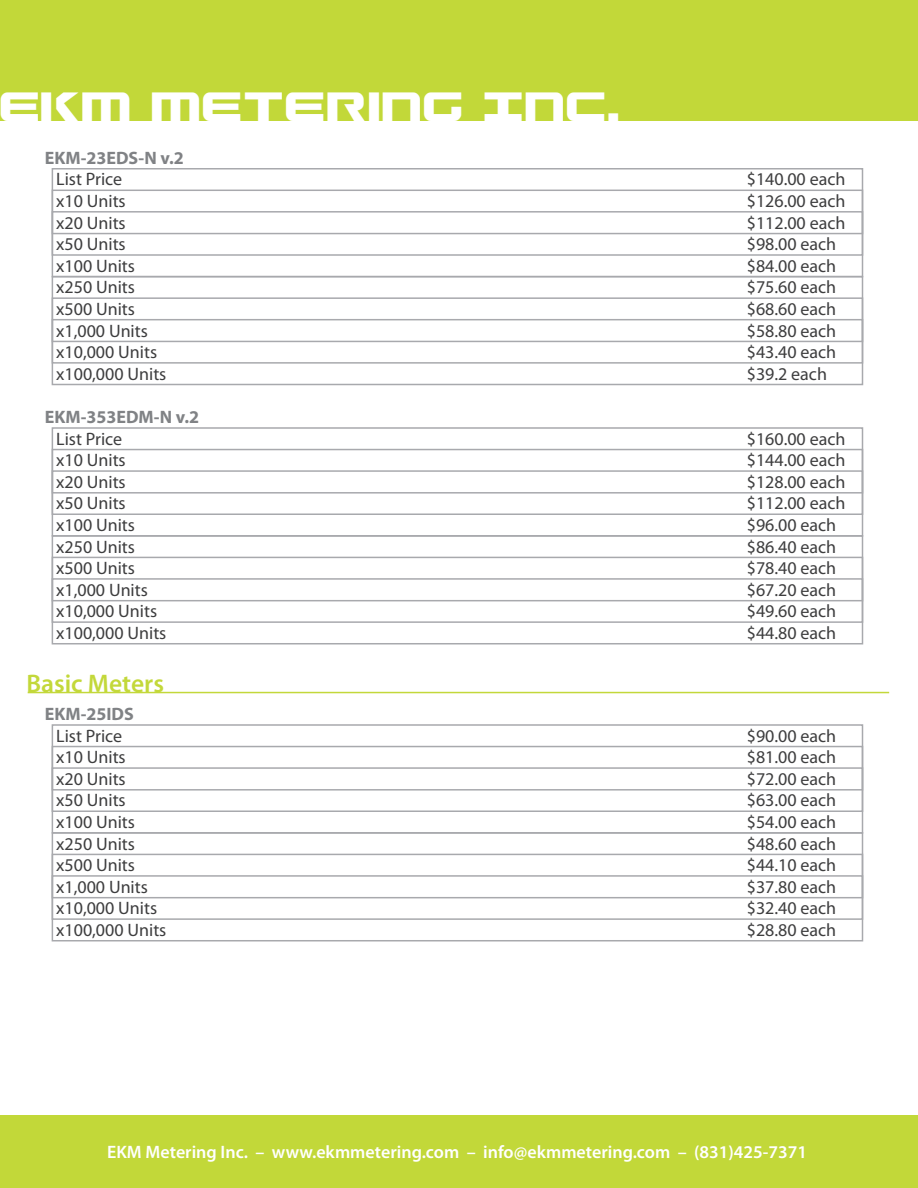
<style>
.page{position:relative;width:918px;height:1188px;background:#fff}
.page>*{position:absolute;margin:0;border:0;box-sizing:border-box;transform-origin:0 0}
.t1{font:44.55px "Gunship";color:#fff;scale:.89 1}
.t2{font:600 25.5px "Myriad Pro";color:#c3d83a}
.t3{font:18px/21.6px "Myriad Pro";color:#3e3e3f}
.t4{font:600 18px "Myriad Pro";color:#fff}
.t5{font:700 18px "Myriad Pro";color:#808285}
</style>
<div class="page">
<div style="left:0;top:1115px;width:918px;height:73px;background:#c2d839"></div>
<div style="left:0;top:0;width:918px;height:120px;background:#c2d839"></div>
<hr style="left:28px;top:692px;width:861px;height:1px;background:#c3d83a">
<div style="left:52px;top:168px;width:811px;height:109px;border:2px solid #a8a9ad"></div>
<div style="left:52px;top:190px;width:811px;height:66px;border:2px solid #a8a9ad"></div>
<div style="left:52px;top:211px;width:811px;height:23px;border:2px solid #a8a9ad"></div>
<div style="left:52px;top:276px;width:811px;height:109px;border:2px solid #a8a9ad"></div>
<div style="left:52px;top:297px;width:811px;height:67px;border:2px solid #a8a9ad"></div>
<div style="left:52px;top:319px;width:811px;height:23px;border:2px solid #a8a9ad"></div>
<div style="left:52px;top:427px;width:811px;height:110px;border:2px solid #a8a9ad"></div>
<div style="left:52px;top:449px;width:811px;height:66px;border:2px solid #a8a9ad"></div>
<div style="left:52px;top:470px;width:811px;height:24px;border:2px solid #a8a9ad"></div>
<div style="left:52px;top:535px;width:811px;height:109px;border:2px solid #a8a9ad"></div>
<div style="left:52px;top:557px;width:811px;height:66px;border:2px solid #a8a9ad"></div>
<div style="left:52px;top:578px;width:811px;height:23px;border:2px solid #a8a9ad"></div>
<div style="left:52px;top:724px;width:811px;height:110px;border:2px solid #a8a9ad"></div>
<div style="left:52px;top:746px;width:811px;height:66px;border:2px solid #a8a9ad"></div>
<div style="left:52px;top:767px;width:811px;height:24px;border:2px solid #a8a9ad"></div>
<div style="left:52px;top:832px;width:811px;height:109px;border:2px solid #a8a9ad"></div>
<div style="left:52px;top:854px;width:811px;height:66px;border:2px solid #a8a9ad"></div>
<div style="left:52px;top:875px;width:811px;height:23px;border:2px solid #a8a9ad"></div>
<h1 class="t1" style="left:-2px;top:80px;width:701px">EKM METERING INC.</h1>
<p class="t5" style="left:45px;top:146px;width:140px">EKM-23EDS-N v.2</p>
<p class="t3" style="left:56px;top:168px;width:112px">List Price<br>x10 Units<br>x20 Units<br>x50 Units<br>x100 Units x250 Units x500 Units x1,000 Units x10,000 Units x100,000 Units</p>
<p class="t5" style="left:45px;top:405px;width:156px">EKM-353EDM-N v.2</p>
<p class="t3" style="left:56px;top:427px;width:112px">List Price<br>x10 Units<br>x20 Units<br>x50 Units<br>x100 Units x250 Units x500 Units x1,000 Units x10,000 Units x100,000 Units</p>
<h2 class="t2" style="left:26px;top:667px;width:139px">Basic Meters</h2>
<p class="t3" style="left:747px;top:168px;width:100px">$140.00 each $126.00 each $112.00 each $98.00 each $84.00 each $75.60 each $68.60 each $58.80 each $43.40 each $39.2 each</p>
<p class="t3" style="left:747px;top:427px;width:100px">$160.00 each $144.00 each $128.00 each $112.00 each $96.00 each $86.40 each $78.40 each $67.20 each $49.60 each $44.80 each</p>
<p class="t5" style="left:45px;top:702px;width:91px">EKM-25IDS</p>
<p class="t3" style="left:56px;top:724px;width:112px">List Price<br>x10 Units<br>x20 Units<br>x50 Units<br>x100 Units x250 Units x500 Units x1,000 Units x10,000 Units x100,000 Units</p>
<p class="t3" style="left:747px;top:724px;width:91px;text-align:justify">$90.00 each $81.00 each $72.00 each $63.00 each $54.00 each $48.60 each $44.10 each $37.80 each $32.40 each $28.80 each</p>
<p class="t4" style="left:107px;top:1141px;width:702px">EKM Metering Inc. – www.ekmmetering.com – info@ekmmetering.com – (831)425-7371</p>
</div>
